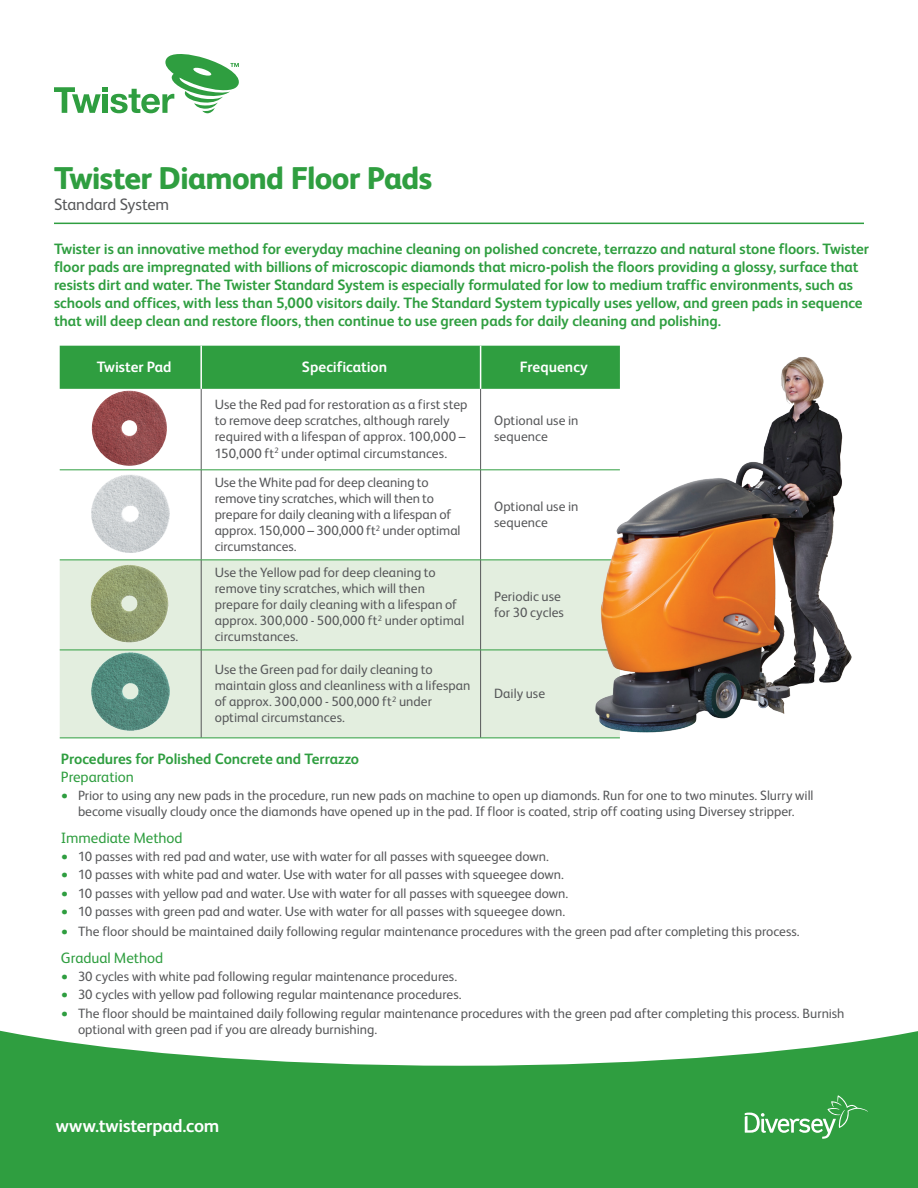
<style>
.page{position:relative;width:918px;height:1188px;background:#fff}
.page>*{position:absolute;margin:0;border:0;box-sizing:border-box;transform-origin:0 0}
.t1{font:800 31.5px "FS Albert Pro";letter-spacing:-.025em;color:#2f9e40}
.t2{font:700 18.3px "FS Albert Pro";letter-spacing:-.01em;color:#fff}
.t3{font:16.5px "FS Albert Pro";letter-spacing:-.01em;color:#57585a}
.t4{font:700 15px/18px "FS Albert Pro";letter-spacing:-.005em;color:#2f9e40}
.t5{font:15px "FS Albert Pro";letter-spacing:-.005em;color:#2f9e40}
.t6{font:700 15px "FS Albert Pro";color:#fff}
.t7{font:13.5px/16.2px "FS Albert Pro";color:#57585a}
.s1{font-size:15px;color:#2f9e40}
</style>
<div class="page">
<hr style="left:54px;top:223px;width:810px;height:1px;background:#2f9e40">
<svg style="left:0;top:1030px;width:918px;height:158px;fill:#2f9e40"></svg>
<svg style="left:745px;top:1095px;width:123px;height:44px;background:#4dac5b"></svg>
<svg style="left:54px;top:54px;width:185px;height:60px"></svg>
<div style="left:60px;top:346px;width:560px;height:43px;background:#2f9e40"></div>
<div style="left:60px;top:561px;width:507px;height:177px;background:#e3eedf"></div>
<hr style="left:201px;top:389px;width:1px;height:81px;background:#57585a">
<hr style="left:480px;top:389px;width:1px;height:81px;background:#57585a">
<hr style="left:201px;top:470px;width:1px;height:90px;background:#57585a">
<hr style="left:480px;top:470px;width:1px;height:90px;background:#57585a">
<hr style="left:201px;top:560px;width:1px;height:90px;background:#57585a">
<hr style="left:480px;top:560px;width:1px;height:90px;background:#57585a">
<hr style="left:201px;top:650px;width:1px;height:88px;background:#57585a">
<hr style="left:480px;top:650px;width:1px;height:88px;background:#57585a">
<hr style="left:200px;top:346px;width:2px;height:43px;background:#fff">
<hr style="left:480px;top:346px;width:1px;height:43px;background:#fff">
<hr style="left:60px;top:470px;width:141px;height:1px;background:#2f9e40">
<hr style="left:201px;top:470px;width:280px;height:1px;background:#2f9e40">
<hr style="left:481px;top:470px;width:139px;height:1px;background:#2f9e40">
<hr style="left:60px;top:560px;width:141px;height:1px;background:#2f9e40">
<hr style="left:201px;top:560px;width:280px;height:1px;background:#2f9e40">
<hr style="left:481px;top:560px;width:139px;height:1px;background:#2f9e40">
<hr style="left:60px;top:650px;width:141px;height:1px;background:#2f9e40">
<hr style="left:201px;top:650px;width:280px;height:1px;background:#2f9e40">
<hr style="left:481px;top:650px;width:139px;height:1px;background:#2f9e40">
<hr style="left:60px;top:738px;width:141px;height:1px;background:#2f9e40">
<hr style="left:201px;top:738px;width:280px;height:1px;background:#2f9e40">
<hr style="left:481px;top:738px;width:139px;height:1px;background:#2f9e40">
<img style="left:567px;top:350px;width:285px;height:389px">
<img style="left:92px;top:391px;width:75px;height:75px">
<img style="left:91px;top:475px;width:78px;height:77px">
<img style="left:90px;top:565px;width:78px;height:78px">
<img style="left:91px;top:653px;width:79px;height:78px">
<h1 class="t1" style="left:54px;top:153px;width:380px">Twister Diamond Floor Pads</h1>
<p class="t3" style="left:54px;top:193px;width:117px">Standard System</p>
<p class="t4" style="left:54px;top:239px;width:817px">Twister is an innovative method for everyday machine cleaning on polished concrete, terrazzo and natural stone floors. Twister floor pads are impregnated with billions of microscopic diamonds that micro-polish the floors providing a glossy, surface that resists dirt and water. The Twister Standard System is especially formulated for low to medium traffic environments, such as schools and offices, with less than 5,000 visitors daily. The Standard System typically uses yellow, and green pads in sequence that will deep clean and restore floors, then continue to use green pads for daily cleaning and polishing.</p>
<p class="t6" style="left:97px;top:356px;width:76px">Twister Pad</p>
<p class="t6" style="left:302px;top:356px;width:87px">Specification</p>
<p class="t6" style="left:520px;top:356px;width:70px">Frequency</p>
<p class="t7" style="left:215px;top:395px;width:254px">Use the Red pad for restoration as a first step to remove deep scratches, although rarely required with a lifespan of approx. 100,000 – 150,000 ft<sup>2</sup> under optimal circumstances.</p>
<p class="t7" style="left:494px;top:412px;width:86px">Optional use in sequence</p>
<p class="t7" style="left:215px;top:473px;width:247px">Use the White pad for deep cleaning to remove tiny scratches, which will then to prepare for daily cleaning with a lifespan of approx. 150,000 – 300,000 ft<sup>2</sup> under optimal circumstances.</p>
<p class="t7" style="left:215px;top:563px;width:251px">Use the Yellow pad for deep cleaning to remove tiny scratches, which will then prepare for daily cleaning with a lifespan of approx. 300,000 - 500,000 ft<sup>2</sup> under optimal circumstances.</p>
<p class="t7" style="left:215px;top:660px;width:257px">Use the Green pad for daily cleaning to maintain gloss and cleanliness with a lifespan of approx. 300,000 - 500,000 ft<sup>2</sup> under optimal circumstances.</p>
<p class="t7" style="left:494px;top:497px;width:86px">Optional use in sequence</p>
<p class="t7" style="left:494px;top:587px;width:71px">Periodic use for 30 cycles</p>
<p class="t7" style="left:494px;top:684px;width:53px">Daily use</p>
<p class="t4" style="left:61px;top:749px;width:300px">Procedures for Polished Concrete and Terrazzo</p>
<p class="t5" style="left:61px;top:766px;width:74px">Preparation</p>
<p class="t7" style="left:61px;top:786px;width:754px;text-align:center"><span class="s1">•</span> Prior to using any new pads in the procedure, run new pads on machine to open up diamonds. Run for one to two minutes. Slurry will become visually cloudy once the diamonds have opened up in the pad. If floor is coated, strip off coating using Diversey stripper.</p>
<p class="t5" style="left:61px;top:827px;width:123px">Immediate Method</p>
<p class="t7" style="left:61px;top:847px;width:490px"><span class="s1">•</span> 10 passes with red pad and water, use with water for all passes with squeegee down.</p>
<p class="t7" style="left:61px;top:866px;width:504px"><span class="s1">•</span> 10 passes with white pad and water. Use with water for all passes with squeegee down.</p>
<p class="t7" style="left:61px;top:884px;width:509px"><span class="s1">•</span> 10 passes with yellow pad and water. Use with water for all passes with squeegee down.</p>
<p class="t7" style="left:61px;top:902px;width:506px"><span class="s1">•</span> 10 passes with green pad and water. Use with water for all passes with squeegee down.</p>
<p class="t7" style="left:61px;top:923px;width:740px"><span class="s1">•</span> The floor should be maintained daily following regular maintenance procedures with the green pad after completing this process.</p>
<p class="t5" style="left:61px;top:947px;width:104px">Gradual Method</p>
<p class="t7" style="left:61px;top:967px;width:398px"><span class="s1">•</span> 30 cycles with white pad following regular maintenance procedures.</p>
<p class="t7" style="left:61px;top:986px;width:402px"><span class="s1">•</span> 30 cycles with yellow pad following regular maintenance procedures.</p>
<p class="t7" style="left:78px;top:1004px;width:768px;text-indent:-17px"><span class="s1">•</span> The floor should be maintained daily following regular maintenance procedures with the green pad after completing this process. Burnish optional with green pad if you are already burnishing.</p>
<h2 class="t2" style="left:56px;top:1113px;width:165px">www.twisterpad.com</h2>
</div>
